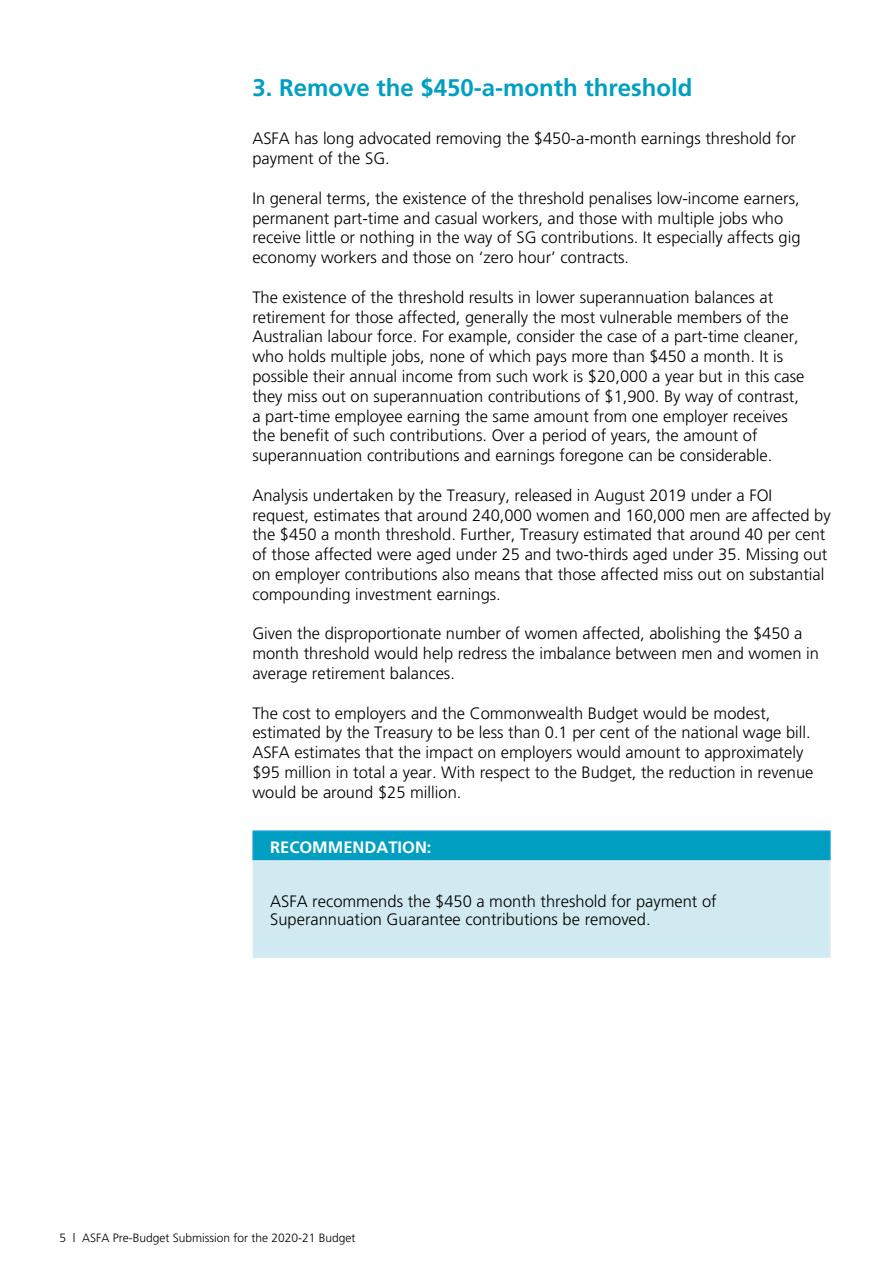
<style>
.page{position:relative;width:893px;height:1263px;background:#fff}
.page>*{position:absolute;margin:0;border:0;box-sizing:border-box;transform-origin:0 0}
.t1{font:700 24px "Frutiger";color:#009fc2}
.t2{font:300 16.5px/19.8px "Frutiger";color:#000}
.t3{font:700 16.5px "Frutiger";color:#fff}
.t4{font:300 12px "Frutiger";color:#000}
</style>
<div class="page">
<div style="left:253px;top:831px;width:577px;height:30px;background:#009fc2"></div>
<div style="left:253px;top:861px;width:577px;height:96px;background:#d1eaf1"></div>
<hr style="left:252px;top:830px;width:579px;height:2px;background:#16a0db">
<hr style="left:252px;top:832px;width:2px;height:28px;background:#16a0db">
<hr style="left:829px;top:832px;width:2px;height:28px;background:#16a0db">
<hr style="left:252px;top:860px;width:579px;height:2px;background:#ddedf2">
<hr style="left:252px;top:862px;width:2px;height:94px;background:#ddedf2">
<hr style="left:829px;top:862px;width:2px;height:94px;background:#ddedf2">
<hr style="left:252px;top:956px;width:579px;height:2px;background:#ddedf2">
<h1 class="t1" style="left:252px;top:73px;width:442px">3. Remove the $450-a-month threshold</h1>
<p class="t2" style="left:252px;top:129px;width:545px">ASFA has long advocated removing the $450-a-month earnings threshold for payment of the SG.</p>
<p class="t2" style="left:252px;top:188px;width:550px">In general terms, the existence of the threshold penalises low-income earners, permanent part-time and casual workers, and those with multiple jobs who receive little or nothing in the way of SG contributions. It especially affects gig economy workers and those on ‘zero hour’ contracts.</p>
<p class="t2" style="left:252px;top:287px;width:553px">The existence of the threshold results in lower superannuation balances at retirement for those affected, generally the most vulnerable members of the Australian labour force. For example, consider the case of a part-time cleaner, who holds multiple jobs, none of which pays more than $450 a month. It is possible their annual income from such work is $20,000 a year but in this case they miss out on superannuation contributions of $1,900. By way of contrast, a part-time employee earning the same amount from one employer receives the benefit of such contributions. Over a period of years, the amount of superannuation contributions and earnings foregone can be considerable.</p>
<p class="t2" style="left:252px;top:485px;width:580px">Analysis undertaken by the Treasury, released in August 2019 under a FOI request, estimates that around 240,000 women and 160,000 men are affected by the $450 a month threshold. Further, Treasury estimated that around 40 per cent of those affected were aged under 25 and two-thirds aged under 35. Missing out on employer contributions also means that those affected miss out on substantial compounding investment earnings.</p>
<p class="t2" style="left:252px;top:624px;width:568px">Given the disproportionate number of women affected, abolishing the $450 a month threshold would help redress the imbalance between men and women in average retirement balances.</p>
<p class="t2" style="left:252px;top:703px;width:563px">The cost to employers and the Commonwealth Budget would be modest, estimated by the Treasury to be less than 0.1 per cent of the national wage bill.<br>ASFA estimates that the impact on employers would amount to approximately $95 million in total a year. With respect to the Budget, the reduction in revenue would be around $25 million.</p>
<p class="t3" style="left:270px;top:837px;width:163px">RECOMMENDATION:</p>
<p class="t2" style="left:270px;top:892px;width:448px;line-height:18px">ASFA recommends the $450 a month threshold for payment of<br>Superannuation Guarantee contributions be removed.</p>
<p class="t4" style="left:60px;top:1231px;width:298px">5 | ASFA Pre-Budget Submission for the 2020-21 Budget</p>
</div>
